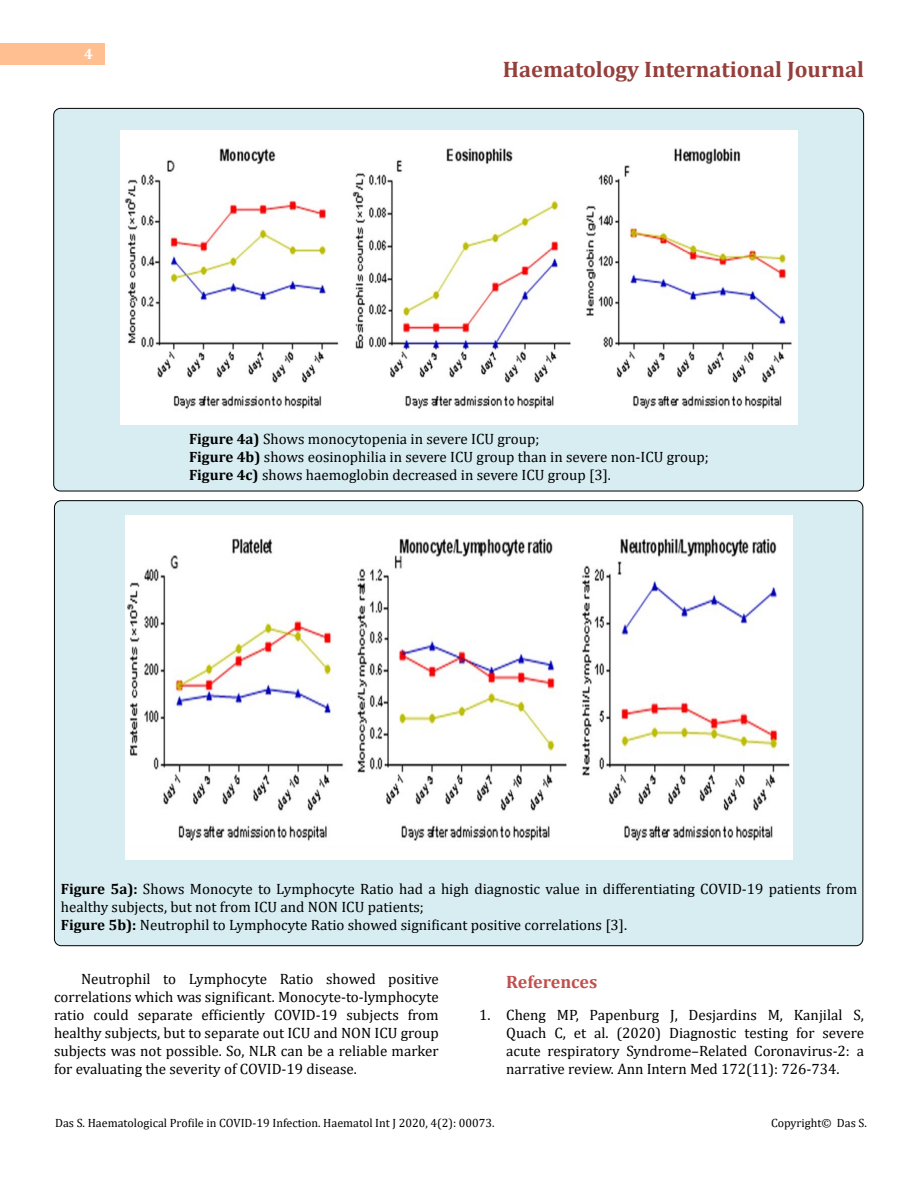
<style>
.page{position:relative;width:918px;height:1188px;background:#fff}
.page>*{position:absolute;margin:0;border:0;box-sizing:border-box;transform-origin:0 0}
.t1{font:700 22.5px "Cambria";color:#953f3c}
.t2{font:700 18px "Cambria";color:#c0504d}
.t3{font:15px/18px "Cambria";color:#000}
.t4{font:700 15px "Cambria";color:#fff}
.t5{font:12px "Cambria";color:#000}
.s1{font-weight:700}
</style>
<div class="page">
<div style="left:0;top:43px;width:105px;height:21px;background:#ffbf91"></div>
<div style="left:54px;top:501px;width:809px;height:445px;background:#d8edf2;border-radius:7px"></div>
<div style="left:54px;top:108px;width:810px;height:383px;background:#d8edf2;border-radius:7px"></div>
<img style="left:121px;top:130px;width:676px;height:295px">
<img style="left:126px;top:516px;width:666px;height:343px">
<p class="t4" style="left:84px;top:44px;width:10px">4</p>
<h1 class="t1" style="left:503px;top:54px;width:363px">Haematology International Journal</h1>
<p class="t3" style="left:189px;top:429px;width:521px"><span class="s1">Figure 4a)</span> Shows monocytopenia in severe ICU group;<br><span class="s1">Figure 4b)</span> shows eosinophilia in severe ICU group than in severe non-ICU group;<br><span class="s1">Figure 4c)</span> shows haemoglobin decreased in severe ICU group [3].</p>
<p class="t3" style="left:61px;top:879px;width:798px"><span class="s1">Figure 5a):</span> Shows Monocyte to Lymphocyte Ratio had a high diagnostic value in differentiating COVID‐19 patients from healthy subjects, but not from ICU and NON ICU patients;<br><span class="s1">Figure 5b):</span> Neutrophil to Lymphocyte Ratio showed significant positive correlations [3].</p>
<p class="t3" style="left:54px;top:969px;width:386px;text-align:justify;text-indent:27px">Neutrophil to Lymphocyte Ratio showed positive correlations which was significant. Monocyte‐to‐lymphocyte ratio could separate efficiently COVID‐19 subjects from healthy subjects, but to separate out ICU and NON ICU group subjects was not possible. So, NLR can be a reliable marker for evaluating the severity of COVID‐19 disease.</p>
<p class="t2" style="left:506px;top:969px;width:93px">References</p>
<p class="t3" style="left:506px;top:1005px;width:359px;text-align:justify;text-indent:-27px">1. Cheng MP, Papenburg J, Desjardins M, Kanjilal S, Quach C, et al. (2020) Diagnostic testing for severe acute respiratory Syndrome–Related Coronavirus-2: a narrative review. Ann Intern Med 172(11): 726-734.</p>
<p class="t5" style="left:55px;top:1115px;width:441px">Das S. Haematological Profile in COVID-19 Infection. Haematol Int J 2020, 4(2): 00073.</p>
<p class="t5" style="left:771px;top:1115px;width:97px">Copyright© Das S.</p>
</div>
